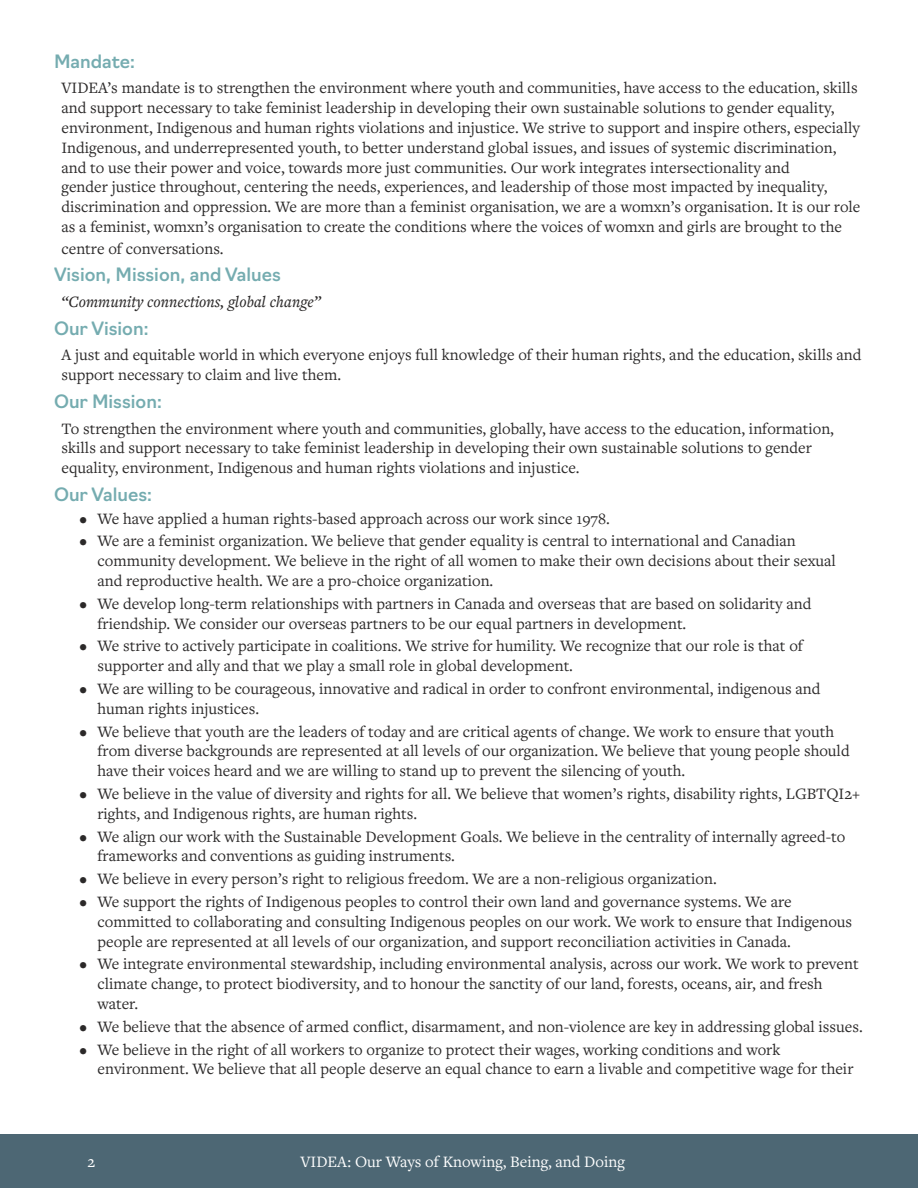
<style>
.page{position:relative;width:918px;height:1188px;background:#fff}
.page>*{position:absolute;margin:0;border:0;box-sizing:border-box;transform-origin:0 0}
.t1{font:500 18px "Navigo";color:#75acb0}
.t2{font:16.5px/19.8px "Freight Text Pro";color:#2b2929}
.t3{font:16.5px "Freight Text Pro";color:#fff}
.t4{font:italic 500 16.5px "Freight Text Pro";color:#2b2929}
</style>
<div class="page">
<div style="left:0;top:1134px;width:918px;height:54px;background:#4d6774"></div>
<p class="t1" style="left:54px;top:47px;width:83px">Mandate:</p>
<p class="t2" style="left:62px;top:78px;width:801px">VIDEA’s mandate is to strengthen the environment where youth and communities, have access to the education, skills and support necessary to take feminist leadership in developing their own sustainable solutions to gender equality, environment, Indigenous and human rights violations and injustice. We strive to support and inspire others, especially Indigenous, and underrepresented youth, to better understand global issues, and issues of systemic discrimination, and to use their power and voice, towards more just communities. Our work integrates intersectionality and<br>gender justice throughout, centering the needs, experiences, and leadership of those most impacted by inequality, discrimination and oppression. We are more than a feminist organisation, we are a womxn’s organisation. It is our role as a feminist, womxn’s organisation to create the conditions where the voices of womxn and girls are brought to the</p>
<p class="t2" style="left:62px;top:238px;width:164px">centre of conversations.</p>
<p class="t1" style="left:54px;top:260px;width:229px">Vision, Mission, and Values</p>
<p class="t4" style="left:62px;top:291px;width:261px">“Community connections, global change”</p>
<p class="t1" style="left:54px;top:314px;width:96px">Our Vision:</p>
<p class="t2" style="left:62px;top:345px;width:802px">A just and equitable world in which everyone enjoys full knowledge of their human rights, and the education, skills and support necessary to claim and live them.</p>
<p class="t1" style="left:54px;top:387px;width:109px">Our Mission:</p>
<p class="t2" style="left:62px;top:418px;width:774px">To strengthen the environment where youth and communities, globally, have access to the education, information, skills and support necessary to take feminist leadership in developing their own sustainable solutions to gender equality, environment, Indigenous and human rights violations and injustice.</p>
<p class="t1" style="left:54px;top:480px;width:100px">Our Values:</p>
<p class="t2" style="left:80px;top:508px;width:532px">• We have applied a human rights-based approach across our work since 1978.</p>
<p class="t2" style="left:98px;top:531px;width:740px;text-indent:-18px">• We are a feminist organization. We believe that gender equality is central to international and Canadian community development. We believe in the right of all women to make their own decisions about their sexual and reproductive health. We are a pro-choice organization.</p>
<p class="t2" style="left:98px;top:593px;width:715px;text-indent:-18px">• We develop long-term relationships with partners in Canada and overseas that are based on solidarity and friendship. We consider our overseas partners to be our equal partners in development.</p>
<p class="t2" style="left:98px;top:636px;width:707px;text-indent:-18px">• We strive to actively participate in coalitions. We strive for humility. We recognize that our role is that of supporter and ally and that we play a small role in global development.</p>
<p class="t2" style="left:98px;top:678px;width:725px;text-indent:-18px">• We are willing to be courageous, innovative and radical in order to confront environmental, indigenous and human rights injustices.</p>
<p class="t2" style="left:98px;top:721px;width:754px;text-indent:-18px">• We believe that youth are the leaders of today and are critical agents of change. We work to ensure that youth from diverse backgrounds are represented at all levels of our organization. We believe that young people should have their voices heard and we are willing to stand up to prevent the silencing of youth.</p>
<p class="t2" style="left:98px;top:783px;width:764px;text-indent:-18px">• We believe in the value of diversity and rights for all. We believe that women’s rights, disability rights, LGBTQI2+ rights, and Indigenous rights, are human rights.</p>
<p class="t2" style="left:98px;top:826px;width:749px;text-indent:-18px">• We align our work with the Sustainable Development Goals. We believe in the centrality of internally agreed-to frameworks and conventions as guiding instruments.</p>
<p class="t2" style="left:80px;top:868px;width:639px">• We believe in every person’s right to religious freedom. We are a non-religious organization.</p>
<p class="t2" style="left:98px;top:891px;width:756px;text-indent:-18px">• We support the rights of Indigenous peoples to control their own land and governance systems. We are committed to collaborating and consulting Indigenous peoples on our work. We work to ensure that Indigenous people are represented at all levels of our organization, and support reconciliation activities in Canada.</p>
<p class="t2" style="left:98px;top:954px;width:763px;text-indent:-18px">• We integrate environmental stewardship, including environmental analysis, across our work. We work to prevent climate change, to protect biodiversity, and to honour the sanctity of our land, forests, oceans, air, and fresh water.</p>
<p class="t2" style="left:80px;top:1016px;width:785px">• We believe that the absence of armed conflict, disarmament, and non-violence are key in addressing global issues.</p>
<p class="t2" style="left:98px;top:1039px;width:757px;text-indent:-18px">• We believe in the right of all workers to organize to protect their wages, working conditions and work environment. We believe that all people deserve an equal chance to earn a livable and competitive wage for their</p>
<p class="t3" style="left:88px;top:1151px;width:9px">2</p>
<p class="t3" style="left:300px;top:1151px;width:326px">VIDEA: Our Ways of Knowing, Being, and Doing</p>
</div>
